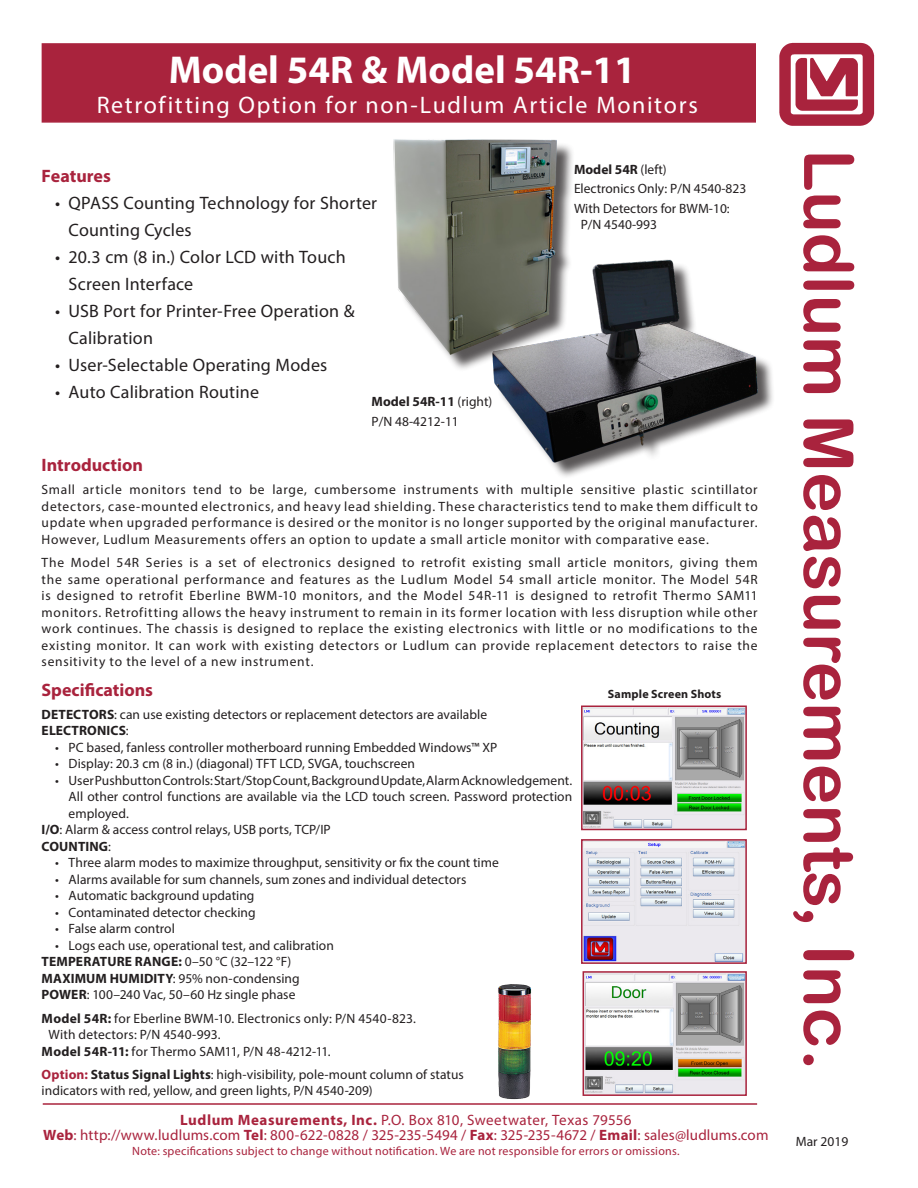
<style>
.page{position:relative;width:918px;height:1188px;background:#fff}
.page>*{position:absolute;margin:0;border:0;box-sizing:border-box;transform-origin:0 0}
.t1{font:69px "Arial Rounded MT Bold";color:#a9233d}
.t2{font:700 39px "Myriad Pro";color:#fff}
.t3{font:24px "Myriad Pro";letter-spacing:.065em;color:#fff}
.t4{font:18px/27px "Myriad Pro";letter-spacing:.015em;color:#231f20}
.Subhead_2{font:700 18px "Myriad Pro";color:#a9233d}
.t5{font:15px "Myriad Pro";letter-spacing:.01em;color:#a9233d}
.t6{font:13.5px/16.5px "Myriad Pro";letter-spacing:.005em;color:#231f20;text-align:justify}
.t7{font:700 13.5px "Myriad Pro";letter-spacing:.005em;color:#231f20}
.t8{font:12px "Myriad Pro";letter-spacing:.02em;color:#a9233d}
.t9{font:700 12px "Myriad Pro";letter-spacing:.015em;color:#231f20}
.s1{font-weight:400}
.s2{font-weight:700}
.s3{font-weight:700;color:#a9233d}
.s4{font-size:72px}
</style>
<div class="page">
<img style="left:779px;top:42px;width:96px;height:84px">
<hr style="left:43px;top:1103px;width:714px;height:2px;background:#a9233d">
<img style="left:493px;top:259px;width:280px;height:212px">
<img style="left:584px;top:709px;width:160px;height:118px">
<div style="left:581px;top:706px;width:166px;height:124px;border:2px solid #a9233d"></div>
<img style="left:584px;top:842px;width:160px;height:119px">
<div style="left:581px;top:839px;width:166px;height:125px;border:2px solid #a9233d"></div>
<img style="left:586px;top:974px;width:158px;height:119px">
<div style="left:583px;top:971px;width:164px;height:125px;border:2px solid #a9233d"></div>
<img style="left:493px;top:984px;width:42px;height:120px">
<div style="left:397px;top:142px;width:178px;height:231px;background:#231f20;opacity:.75"></div>
<img style="left:394px;top:139px;width:162px;height:217px">
<div style="left:42px;top:43px;width:714px;height:80px;background:#a9233d;border:2px solid #a9233d"></div>
<p class="t2" style="left:169px;top:45px;width:469px">Model 54R &amp; Model 54R-11</p>
<p class="t3" style="left:97px;top:90px;width:603px">Retrofitting Option for non-Ludlum Article Monitors</p>
<p class="Subhead_2" style="left:42px;top:164px;width:71px">Features</p>
<p class="t4" style="left:69px;top:189px;width:310px;text-indent:-14px">• QPASS Counting Technology for Shorter<br>Counting Cycles</p>
<p class="t4" style="left:69px;top:243px;width:279px;text-indent:-14px">• 20.3 cm (8 in.) Color LCD with Touch<br>Screen Interface</p>
<p class="t4" style="left:69px;top:297px;width:287px;text-indent:-14px">• USB Port for Printer-Free Operation &amp;<br>Calibration</p>
<p class="t4" style="left:55px;top:351px;width:274px">• User-Selectable Operating Modes</p>
<p class="t4" style="left:55px;top:378px;width:205px">• Auto Calibration Routine</p>
<p class="t7" style="left:372px;top:393px;width:122px">Model 54R-11 <span class="s1">(right)</span></p>
<p class="t6" style="left:372px;top:413px;width:89px">P/N 48-4212-11</p>
<p class="t7" style="left:574px;top:160px;width:94px">Model 54R <span class="s1">(left)</span></p>
<p class="t6" style="left:574px;top:180px;width:174px">Electronics Only: P/N 4540-823</p>
<p class="t6" style="left:581px;top:200px;width:151px;text-indent:-7px">With Detectors for BWM-10:<br>P/N 4540-993</p>
<p class="Subhead_2" style="left:42px;top:453px;width:103px">Introduction</p>
<p class="t6" style="left:42px;top:481px;width:718px">Small article monitors tend to be large, cumbersome instruments with multiple sensitive plastic scintillator detectors, case-mounted electronics, and heavy lead shielding. These characteristics tend to make them difficult to update when upgraded performance is desired or the monitor is no longer supported by the original manufacturer.<br>However, Ludlum Measurements offers an option to update a small article monitor with comparative ease.</p>
<p class="t6" style="left:42px;top:554px;width:718px">The Model 54R Series is a set of electronics designed to retrofit existing small article monitors, giving them the same operational performance and features as the Ludlum Model 54 small article monitor. The Model 54R is designed to retrofit Eberline BWM-10 monitors, and the Model 54R-11 is designed to retrofit Thermo SAM11 monitors. Retrofitting allows the heavy instrument to remain in its former location with less disruption while other work continues. The chassis is designed to replace the existing electronics with little or no modifications to the existing monitor. It can work with existing detectors or Ludlum can provide replacement detectors to raise the sensitivity to the level of a new instrument.</p>
<p class="Subhead_2" style="left:42px;top:678px;width:113px">Specifications</p>
<p class="t6" style="left:42px;top:706px;width:447px"><span class="s2">DETECTORS</span>: can use existing detectors or replacement detectors are available</p>
<p class="t7" style="left:42px;top:722px;width:89px">ELECTRONICS<span class="s1">:</span></p>
<p class="t6" style="left:55px;top:739px;width:444px">• PC based, fanless controller motherboard running Embedded Windows™ XP</p>
<p class="t6" style="left:55px;top:755px;width:361px">• Display: 20.3 cm (8 in.) (diagonal) TFT LCD, SVGA, touchscreen</p>
<p class="t6" style="left:69px;top:772px;width:505px;text-indent:-14px">• User Pushbutton Controls: Start/Stop Count, Background Update, Alarm Acknowledgement.<br>All other control functions are available via the LCD touch screen. Password protection employed.</p>
<p class="t6" style="left:42px;top:821px;width:291px"><span class="s2">I/O</span>: Alarm &amp; access control relays, USB ports, TCP/IP</p>
<p class="t7" style="left:42px;top:838px;width:71px">COUNTING<span class="s1">:</span></p>
<p class="t6" style="left:55px;top:854px;width:445px">• Three alarm modes to maximize throughput, sensitivity or fix the count time</p>
<p class="t6" style="left:55px;top:871px;width:413px">• Alarms available for sum channels, sum zones and individual detectors</p>
<p class="t6" style="left:55px;top:887px;width:201px">• Automatic background updating</p>
<p class="t6" style="left:55px;top:904px;width:202px">• Contaminated detector checking</p>
<p class="t6" style="left:55px;top:920px;width:121px">• False alarm control</p>
<p class="t6" style="left:55px;top:937px;width:280px">• Logs each use, operational test, and calibration</p>
<p class="t7" style="left:42px;top:953px;width:251px">TEMPERATURE RANGE: <span class="s1">0–50 °C (32–122 °F)</span></p>
<p class="t6" style="left:42px;top:970px;width:260px"><span class="s2">MAXIMUM HUMIDITY</span>: 95% non-condensing</p>
<p class="t6" style="left:42px;top:986px;width:255px"><span class="s2">POWER</span>: 100–240 Vac, 50–60 Hz single phase</p>
<p class="t6" style="left:42px;top:1010px;width:376px"><span class="s2">Model 54R:</span> for Eberline BWM-10. Electronics only: P/N 4540-823.</p>
<p class="t6" style="left:48px;top:1026px;width:174px">With detectors: P/N 4540-993.</p>
<p class="t6" style="left:42px;top:1043px;width:291px"><span class="s2">Model 54R-11:</span> for Thermo SAM11, P/N 48-4212-11.</p>
<p class="t6" style="left:42px;top:1066px;width:424px"><span class="s3">Option:</span> <span class="s2">Status Signal Lights</span>: high-visibility, pole-mount column of status</p>
<p class="t6" style="left:42px;top:1082px;width:333px">indicators with red, yellow, and green lights, P/N 4540-209)</p>
<p class="t9" style="left:608px;top:687px;width:115px">Sample Screen Shots</p>
<p class="t5" style="left:180px;top:1111px;width:453px"><span class="s2">Ludlum Measurements, Inc.</span> P.O. Box 810, Sweetwater, Texas 79556</p>
<p class="t5" style="left:43px;top:1126px;width:727px"><span class="s2">Web</span>: http://www.ludlums.com <span class="s2">Tel</span>: 800-622-0828 / 325-235-5494 / <span class="s2">Fax</span>: 325-235-4672 / <span class="s2">Email</span>: sales@ludlums.com</p>
<p class="t8" style="left:132px;top:1143px;width:549px">Note: specifications subject to change without notification. We are not responsible for errors or omissions.</p>
<p class="t1" style="left:869px;top:149px;width:923px;rotate:90deg">Ludlum Measurements, Inc<span class="s4">.</span></p>
<p class="t6" style="left:796px;top:1133px;width:54px">Mar 2019</p>
</div>
